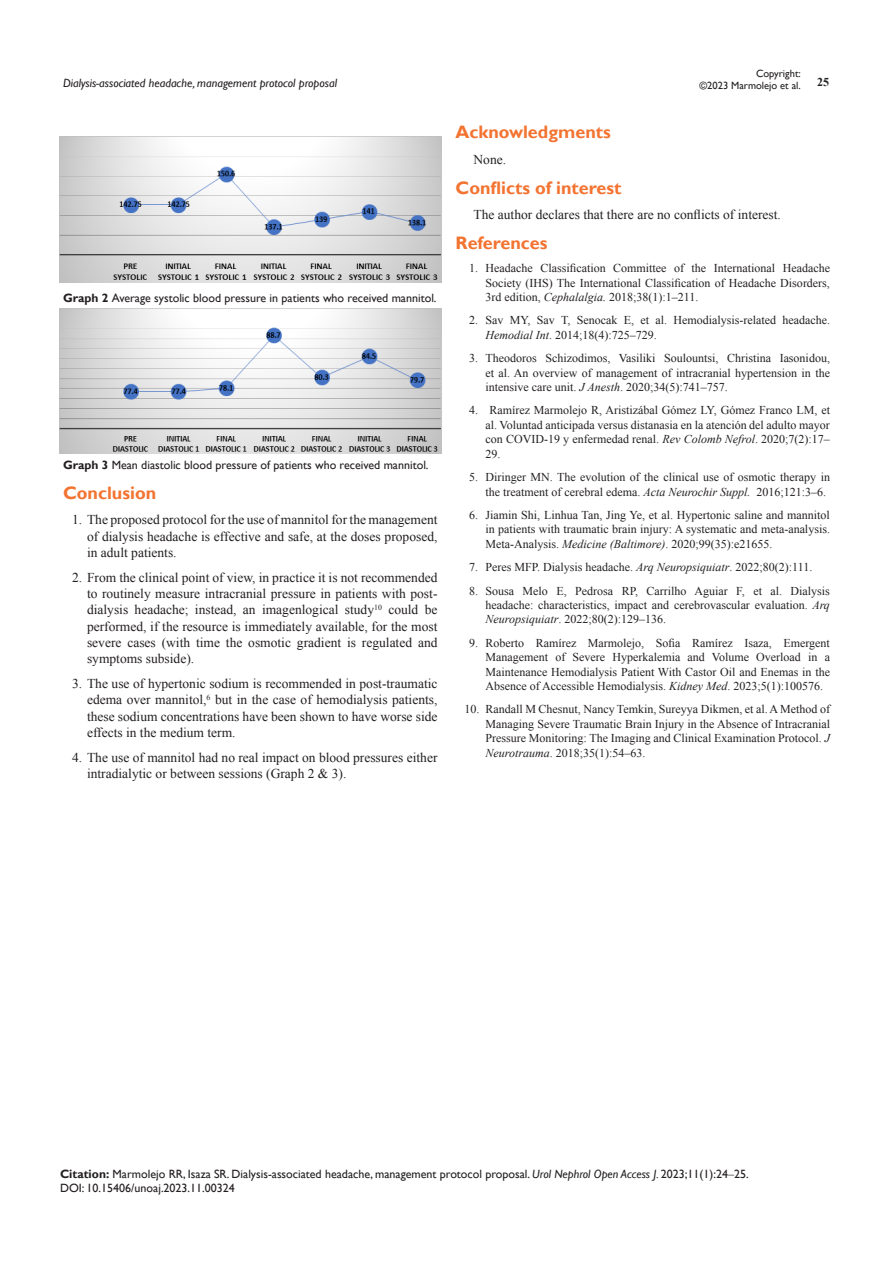
<style>
.page{position:relative;width:893px;height:1263px;background:#fff}
.page>*{position:absolute;margin:0;border:0;box-sizing:border-box;transform-origin:0 0}
.List_Paragraph{font:700 18px "Gill Sans";color:#f37331}
.t1{font:13.5px/16.2px "Times New Roman";color:#231f20;text-align:justify}
.t2{font:12px/14.4px "Times New Roman";color:#231f20;text-align:justify}
.Citation{font:12px "Gill Sans";color:#231f20}
.t3{font:italic 12px "Gill Sans";color:#231f20}
.t4{font:700 12px "Times New Roman";color:#231f20}
.t5{font:10.5px/12.6px "Gill Sans";color:#231f20;text-align:right}
.s1{font-weight:700}
.s2{font-style:italic}
.s3{font-family:"Times New Roman"}
</style>
<div class="page">
<img style="left:59px;top:137px;width:383px;height:145px">
<img style="left:59px;top:308px;width:383px;height:146px">
<p class="t5" style="left:699px;top:67px;width:103px">Copyright:<br>©2023 Marmolejo et al.</p>
<p class="t3" style="left:63px;top:76px;width:275px">Dialysis-associated headache, management protocol proposal</p>
<p class="t4" style="left:817px;top:73px;width:13px">25</p>
<p class="Citation" style="left:63px;top:291px;width:375px"><span class="s1">Graph 2</span> Average systolic blood pressure in patients who received mannitol.</p>
<p class="Citation" style="left:63px;top:458px;width:367px"><span class="s1">Graph 3</span> Mean diastolic blood pressure of patients who received mannitol.</p>
<p class="List_Paragraph" style="left:63px;top:482px;width:95px">Conclusion</p>
<p class="t1" style="left:87px;top:511px;width:352px;text-indent:-15px">1. The proposed protocol for the use of mannitol for the management of dialysis headache is effective and safe, at the doses proposed, in adult patients.</p>
<p class="t1" style="left:87px;top:569px;width:352px;text-indent:-15px">2. From the clinical point of view, in practice it is not recommended to routinely measure intracranial pressure in patients with post&shy;dialysis headache; instead, an imagenlogical study<sup>10</sup> could be performed, if the resource is immediately available, for the most severe cases (with time the osmotic gradient is regulated and symptoms subside).</p>
<p class="t1" style="left:87px;top:675px;width:352px;text-indent:-15px">3. The use of hypertonic sodium is recommended in post-traumatic edema over mannitol,<sup>6</sup> but in the case of hemodialysis patients, these sodium concentrations have been shown to have worse side effects in the medium term.</p>
<p class="t1" style="left:87px;top:749px;width:352px;text-indent:-15px">4. The use of mannitol had no real impact on blood pressures either intradialytic or between sessions (Graph 2 &amp; 3).</p>
<p class="List_Paragraph" style="left:455px;top:122px;width:157px">Acknowledgments</p>
<p class="t1" style="left:473px;top:151px;width:34px">None.</p>
<p class="List_Paragraph" style="left:455px;top:177px;width:168px">Conflicts of interest</p>
<p class="t1" style="left:473px;top:206px;width:309px">The author declares that there are no conflicts of interest.</p>
<p class="List_Paragraph" style="left:455px;top:232px;width:94px">References</p>
<p class="t2" style="left:485px;top:261px;width:346px;text-indent:-16px">1. Headache Classification Committee of the International Headache Society (IHS) The International Classification of Headache Disorders, 3rd edition, <span class="s2">Cephalalgia.</span> 2018;38(1):1–211.</p>
<p class="t2" style="left:485px;top:313px;width:346px;text-indent:-16px">2. Sav MY, Sav T, Senocak E, et al. Hemodialysis-related headache.<br><span class="s2">Hemodial Int</span>. 2014;18(4):725–729.</p>
<p class="t2" style="left:485px;top:351px;width:346px;text-indent:-16px">3. Theodoros Schizodimos, Vasiliki Soulountsi, Christina Iasonidou, et al. An overview of management of intracranial hypertension in the intensive care unit. <span class="s2">J Anesth</span>. 2020;34(5):741–757.</p>
<p class="t2" style="left:485px;top:403px;width:346px;text-indent:-16px">4. Ramírez Marmolejo R, Aristizábal Gómez LY, Gómez Franco LM, et al. Voluntad anticipada versus distanasia en la atención del adulto mayor con COVID-19 y enfermedad renal. <span class="s2">Rev Colomb Nefrol</span>. 2020;7(2):17– 29.</p>
<p class="t2" style="left:485px;top:470px;width:346px;text-indent:-16px">5. Diringer MN. The evolution of the clinical use of osmotic therapy in the treatment of cerebral edema. <span class="s2">Acta Neurochir Suppl.</span> 2016;121:3–6.</p>
<p class="t2" style="left:485px;top:507px;width:346px;text-indent:-16px">6. Jiamin Shi, Linhua Tan, Jing Ye, et al. Hypertonic saline and mannitol in patients with traumatic brain injury: A systematic and meta-analysis.<br>Meta-Analysis. <span class="s2">Medicine (Baltimore)</span>. 2020;99(35):e21655.</p>
<p class="t2" style="left:469px;top:560px;width:345px">7. Peres MFP. Dialysis headache. <span class="s2">Arq Neuropsiquiatr</span>. 2022;80(2):111.</p>
<p class="t2" style="left:485px;top:583px;width:346px;text-indent:-16px">8. Sousa Melo E, Pedrosa RP, Carrilho Aguiar F, et al. Dialysis headache: characteristics, impact and cerebrovascular evaluation. <span class="s2">Arq Neuropsiquiatr</span>. 2022;80(2):129–136.</p>
<p class="t2" style="left:485px;top:635px;width:346px;text-indent:-16px">9. Roberto Ramírez Marmolejo, Sofia Ramírez Isaza, Emergent Management of Severe Hyperkalemia and Volume Overload in a Maintenance Hemodialysis Patient With Castor Oil and Enemas in the Absence of Accessible Hemodialysis. <span class="s2">Kidney Med</span>. 2023;5(1):100576.</p>
<p class="t2" style="left:485px;top:702px;width:346px;text-indent:-21px">10. Randall M Chesnut, Nancy Temkin, Sureyya Dikmen, et al. A Method of Managing Severe Traumatic Brain Injury in the Absence of Intracranial Pressure Monitoring: The Imaging and Clinical Examination Protocol. <span class="s2">J Neurotrauma</span>. 2018;35(1):54–63.</p>
<p class="Citation" style="left:60px;top:1167px;width:690px"><span class="s1">Citation:</span> Marmolejo RR, Isaza SR. Dialysis-associated headache, management protocol proposal. <span class="s2">Urol Nephrol Open Access J.</span> 2023;11(1):24<span class="s3">‒</span>25.</p>
<p class="Citation" style="left:60px;top:1181px;width:176px">DOI: 10.15406/unoaj.2023.11.00324</p>
</div>
